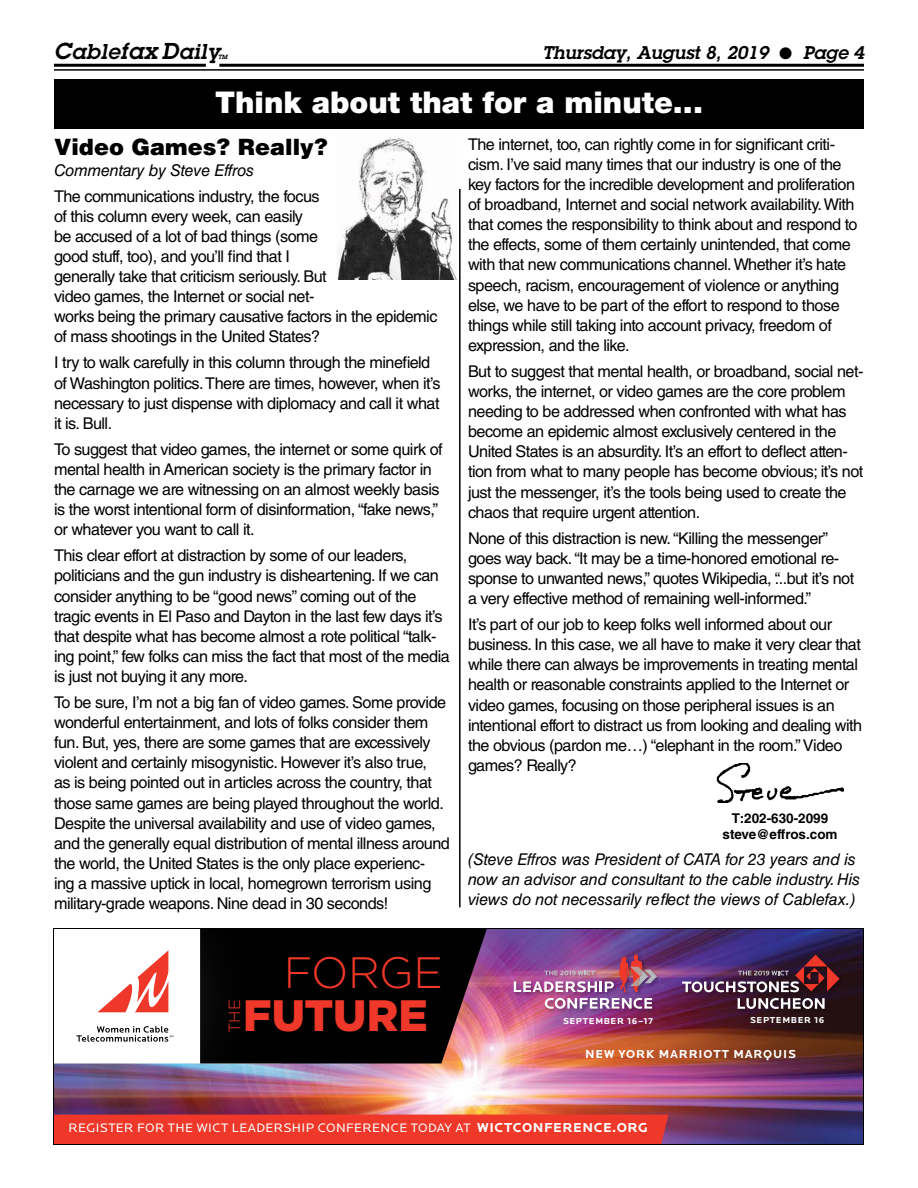
<style>
.page{position:relative;width:918px;height:1188px;background:#fff}
.page>*{position:absolute;margin:0;border:0;box-sizing:border-box;transform-origin:0 0}
.t1{font:900 43.95px "Gotham";letter-spacing:.005em;color:#ef3829}
.t2{font:300 43.95px "Gotham";letter-spacing:-.015em;color:#ef3829}
.t3{font:900 30px "Helvetica Neue LT Std";color:#fff}
.t4{font:900 22.5px "Helvetica LT Std";color:#000}
.t5{font:italic 600 21px "Lubalin Graph Std";letter-spacing:.03em;color:#000}
.t6{font:italic 600 18px "Lubalin Graph Std";color:#000}
.t7{font:16.2px/20.1px "Helvetica LT Std";letter-spacing:-.03em;color:#000}
.t8{font:italic 16.2px/20.1px "Helvetica LT Std";letter-spacing:-.01em;color:#000}
.t9{font:300 16.2px "Gotham";color:#ef3829}
.t10{font:700 13.5px/16.2px "Helvetica LT Std";color:#000;text-align:center}
.t11{font:12.75px "Locator";letter-spacing:.035em;color:#fff}
.t12{font:700 12px "Locator";letter-spacing:.065em;color:#fff}
.t13{font:700 9px "Locator";letter-spacing:.075em;color:#fff}
.t14{font:italic 600 6px "Lubalin Graph Std";color:#000}
.s1{font-size:22.5px}
.s2{font-weight:700;font-size:13.5px}
</style>
<div class="page">
<hr style="left:219px;top:64px;width:645px;height:3px;background:#000">
<hr style="left:54px;top:64px;width:152px;height:3px;background:#000">
<hr style="left:54px;top:69px;width:810px;height:2px;background:#000">
<div style="left:54px;top:79px;width:810px;height:50px;background:#000"></div>
<hr style="left:459px;top:189px;width:2px;height:718px;background:#000">
<img style="left:256px;top:930px;width:606px;height:213px">
<div style="left:167px;top:928px;width:351px;height:169px;background:#fff;opacity:.25"></div>
<div style="left:53px;top:928px;width:203px;height:200px;background:#fff;opacity:.25"></div>
<svg style="left:55px;top:930px;width:432px;height:133px"></svg>
<div style="left:55px;top:1115px;width:614px;height:28px;background:#ef3829"></div>
<div style="left:513px;top:954px;width:331px;height:60px;background:#000;opacity:.3"></div>
<svg style="left:738px;top:998px;width:87px;height:11px"></svg>
<img style="left:682px;top:955px;width:158px;height:37px">
<img style="left:514px;top:954px;width:143px;height:55px">
<div style="left:53px;top:928px;width:811px;height:217px;border:1px solid #000"></div>
<img style="left:337px;top:137px;width:120px;height:143px">
<img style="left:717px;top:763px;width:127px;height:40px">
<p class="t5" style="left:54px;top:38px;width:167px"><span class="s1">C</span>able<span class="s1">fax D</span>aily</p>
<p class="t14" style="left:218px;top:53px;width:11px">TM</p>
<p class="t6" style="left:542px;top:41px;width:323px">Thursday, August 8, 2019 ● Page 4</p>
<h2 class="t3" style="left:215px;top:84px;width:489px">Think about that for a minute...</h2>
<h3 class="t4" style="left:54px;top:133px;width:275px">Video Games? Really?</h3>
<p class="t8" style="left:54px;top:160px;width:202px">Commentary by Steve Effros</p>
<p class="t7" style="left:54px;top:186px;width:385px">The communications industry, the focus<br>of this column every week, can easily<br>be accused of a lot of bad things (some<br>good stuff, too), and you’ll find that I<br>generally take that criticism seriously. But<br>video games, the Internet or social net-<br>works being the primary causative factors in the epidemic of mass shootings in the United States?</p>
<p class="t7" style="left:54px;top:353px;width:388px">I try to walk carefully in this column through the minefield of Washington politics. There are times, however, when it’s necessary to just dispense with diplomacy and call it what it is. Bull.</p>
<p class="t7" style="left:54px;top:439px;width:390px">To suggest that video games, the internet or some quirk of mental health in American society is the primary factor in the carnage we are witnessing on an almost weekly basis is the worst intentional form of disinformation, “fake news,” or whatever you want to call it.</p>
<p class="t7" style="left:54px;top:546px;width:397px">This clear effort at distraction by some of our leaders, politicians and the gun industry is disheartening. If we can consider anything to be “good news” coming out of the tragic events in El Paso and Dayton in the last few days it’s that despite what has become almost a rote political “talk&shy;ing point,” few folks can miss the fact that most of the media is just not buying it any more.</p>
<p class="t7" style="left:54px;top:692px;width:398px">To be sure, I’m not a big fan of video games. Some provide wonderful entertainment, and lots of folks consider them fun. But, yes, there are some games that are excessively violent and certainly misogynistic. However it’s also true,<br>as is being pointed out in articles across the country, that those same games are being played throughout the world.<br>Despite the universal availability and use of video games, and the generally equal distribution of mental illness around the world, the United States is the only place experienc-<br>ing a massive uptick in local, homegrown terrorism using military-grade weapons. Nine dead in 30 seconds!</p>
<h1 class="t2" style="left:284px;top:949px;width:161px">FORGE</h1>
<p class="t9" style="left:226px;top:1033px;width:35px;rotate:-90deg">THE</p>
<h1 class="t1" style="left:243px;top:990px;width:186px">FUTURE</h1>
<p class="t7" style="left:468px;top:134px;width:391px">The internet, too, can rightly come in for significant criti&shy;cism. I’ve said many times that our industry is one of the key factors for the incredible development and proliferation of broadband, Internet and social network availability. With that comes the responsibility to think about and respond to the effects, some of them certainly unintended, that come with that new communications channel. Whether it’s hate speech, racism, encouragement of violence or anything else, we have to be part of the effort to respond to those things while still taking into account privacy, freedom of expression, and the like.</p>
<p class="t7" style="left:468px;top:361px;width:397px">But to suggest that mental health, or broadband, social net&shy;works, the internet, or video games are the core problem needing to be addressed when confronted with what has become an epidemic almost exclusively centered in the United States is an absurdity. It’s an effort to deflect atten&shy;tion from what to many people has become obvious; it’s not just the messenger, it’s the tools being used to create the chaos that require urgent attention.</p>
<p class="t7" style="left:468px;top:528px;width:388px">None of this distraction is new. “Killing the messenger” goes way back. “It may be a time-honored emotional re&shy;sponse to unwanted news,” quotes Wikipedia, “...but it’s not a very effective method of remaining well-informed.”</p>
<p class="t7" style="left:468px;top:614px;width:396px">It’s part of our job to keep folks well informed about our business. In this case, we all have to make it very clear that while there can always be improvements in treating mental health or reasonable constraints applied to the Internet or video games, focusing on those peripheral issues is an intentional effort to distract us from looking and dealing with the obvious (pardon me…) “elephant in the room.” Video games? Really?</p>
<p class="t10" style="left:723px;top:809px;width:117px">T:202-630-2099 steve@effros.com</p>
<p class="t8" style="left:468px;top:849px;width:394px">(Steve Effros was President of CATA for 23 years and is now an advisor and consultant to the cable industry. His views do not necessarily reflect the views of Cablefax.)</p>
<p class="t13" style="left:563px;top:1016px;width:91px">SEPTEMBER 16–17</p>
<p class="t13" style="left:750px;top:1015px;width:76px">SEPTEMBER 16</p>
<p class="t12" style="left:585px;top:1047px;width:212px">NEW YORK MARRIOTT MARQUIS</p>
<p class="t11" style="left:69px;top:1121px;width:581px">REGISTER FOR THE WICT LEADERSHIP CONFERENCE TODAY AT <span class="s2">WICTCONFERENCE.ORG</span></p>
</div>
